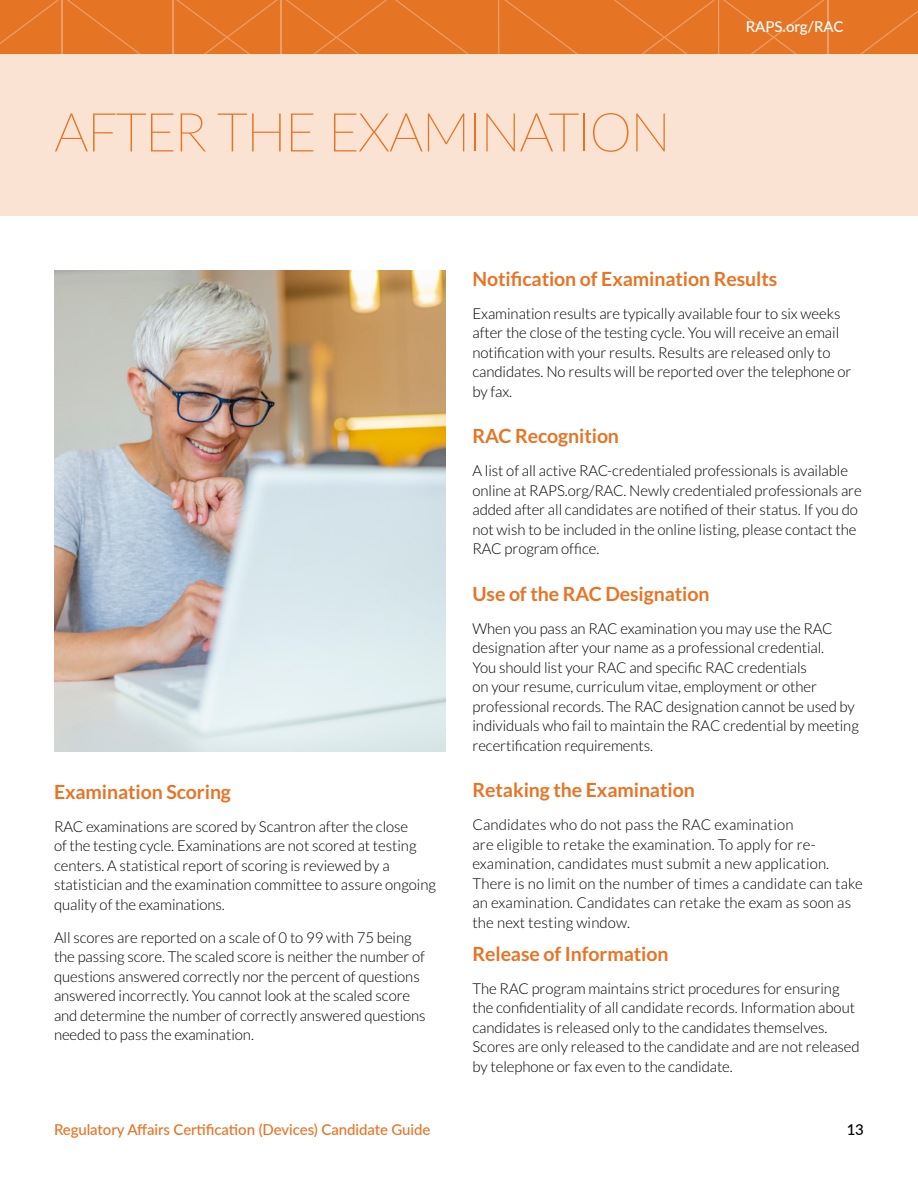
<style>
.page{position:relative;width:918px;height:1188px;background:#fff}
.page>*{position:absolute;margin:0;border:0;box-sizing:border-box;transform-origin:0 0}
.t1{font:100 54px "Lato";letter-spacing:-.03em;color:#e67425}
.t2{font:700 19.5px "Lato";letter-spacing:-.005em;color:#e67425}
.t3{font:300 15px/19.5px "Lato";letter-spacing:-.005em;color:#000}
.t4{font:500 15px "Lato";letter-spacing:-.005em;color:#e67425}
.t5{font:500 15px "Lato";letter-spacing:-.005em;color:#fff}
.t6{font:500 15px "Lato";color:#000}
</style>
<div class="page">
<div style="left:0;top:0;width:918px;height:54px;background:#e67425"></div>
<hr style="left:61px;top:0;width:1px;height:54px;background:#fff">
<hr style="left:173px;top:0;width:1px;height:54px;background:#fff">
<hr style="left:281px;top:0;width:1px;height:54px;background:#fff">
<hr style="left:498px;top:0;width:1px;height:54px;background:#fff">
<hr style="left:718px;top:0;width:1px;height:54px;background:#fff">
<hr style="left:828px;top:0;width:1px;height:54px;background:#fff">
<svg style="left:0;top:0;width:59px;height:44px"></svg>
<svg style="left:860px;top:10px;width:58px;height:44px"></svg>
<svg style="left:67px;top:0;width:74px;height:54px"></svg>
<svg style="left:176px;top:0;width:102px;height:54px"></svg>
<svg style="left:286px;top:0;width:101px;height:54px"></svg>
<svg style="left:395px;top:0;width:74px;height:54px"></svg>
<svg style="left:504px;top:0;width:74px;height:54px"></svg>
<svg style="left:614px;top:0;width:101px;height:54px"></svg>
<svg style="left:723px;top:0;width:102px;height:54px"></svg>
<div style="left:0;top:54px;width:918px;height:162px;background:#fae3d3"></div>
<img style="left:54px;top:270px;width:392px;height:482px">
<h1 class="t1" style="left:54px;top:95px;width:618px">AFTER THE EXAMINATION</h1>
<p class="t5" style="left:746px;top:16px;width:99px">RAPS.org/RAC</p>
<h2 class="t2" style="left:54px;top:780px;width:179px">Examination Scoring</h2>
<p class="t3" style="left:54px;top:817px;width:383px">RAC examinations are scored by Scantron after the close<br>of the testing cycle. Examinations are not scored at testing centers. A statistical report of scoring is reviewed by a statistician and the examination committee to assure ongoing quality of the examinations.</p>
<p class="t3" style="left:54px;top:928px;width:373px">All scores are reported on a scale of 0 to 99 with 75 being the passing score. The scaled score is neither the number of questions answered correctly nor the percent of questions answered incorrectly. You cannot look at the scaled score and determine the number of correctly answered questions needed to pass the examination.</p>
<h2 class="t2" style="left:472px;top:267px;width:306px">Notification of Examination Results</h2>
<p class="t3" style="left:472px;top:304px;width:381px">Examination results are typically available four to six weeks after the close of the testing cycle. You will receive an email notification with your results. Results are released only to candidates. No results will be reported over the telephone or by fax.</p>
<h2 class="t2" style="left:472px;top:425px;width:148px">RAC Recognition</h2>
<p class="t3" style="left:472px;top:461px;width:391px">A list of all active RAC-credentialed professionals is available online at RAPS.org/RAC. Newly credentialed professionals are added after all candidates are notified of their status. If you do not wish to be included in the online listing, please contact the RAC program office.</p>
<h2 class="t2" style="left:472px;top:582px;width:239px">Use of the RAC Designation</h2>
<p class="t3" style="left:472px;top:619px;width:388px">When you pass an RAC examination you may use the RAC designation after your name as a professional credential.<br>You should list your RAC and specific RAC credentials<br>on your resume, curriculum vitae, employment or other professional records. The RAC designation cannot be used by individuals who fail to maintain the RAC credential by meeting recertification requirements.</p>
<h2 class="t2" style="left:472px;top:779px;width:224px">Retaking the Examination</h2>
<p class="t3" style="left:472px;top:815px;width:392px">Candidates who do not pass the RAC examination<br>are eligible to retake the examination. To apply for re&shy;examination, candidates must submit a new application.<br>There is no limit on the number of times a candidate can take an examination. Candidates can retake the exam as soon as the next testing window.</p>
<h2 class="t2" style="left:472px;top:942px;width:198px">Release of Information</h2>
<p class="t3" style="left:472px;top:979px;width:389px">The RAC program maintains strict procedures for ensuring the confidentiality of all candidate records. Information about candidates is released only to the candidates themselves.<br>Scores are only released to the candidate and are not released by telephone or fax even to the candidate.</p>
<p class="t4" style="left:54px;top:1119px;width:378px">Regulatory Affairs Certification (Devices) Candidate Guide</p>
<p class="t6" style="left:847px;top:1119px;width:19px">13</p>
</div>
